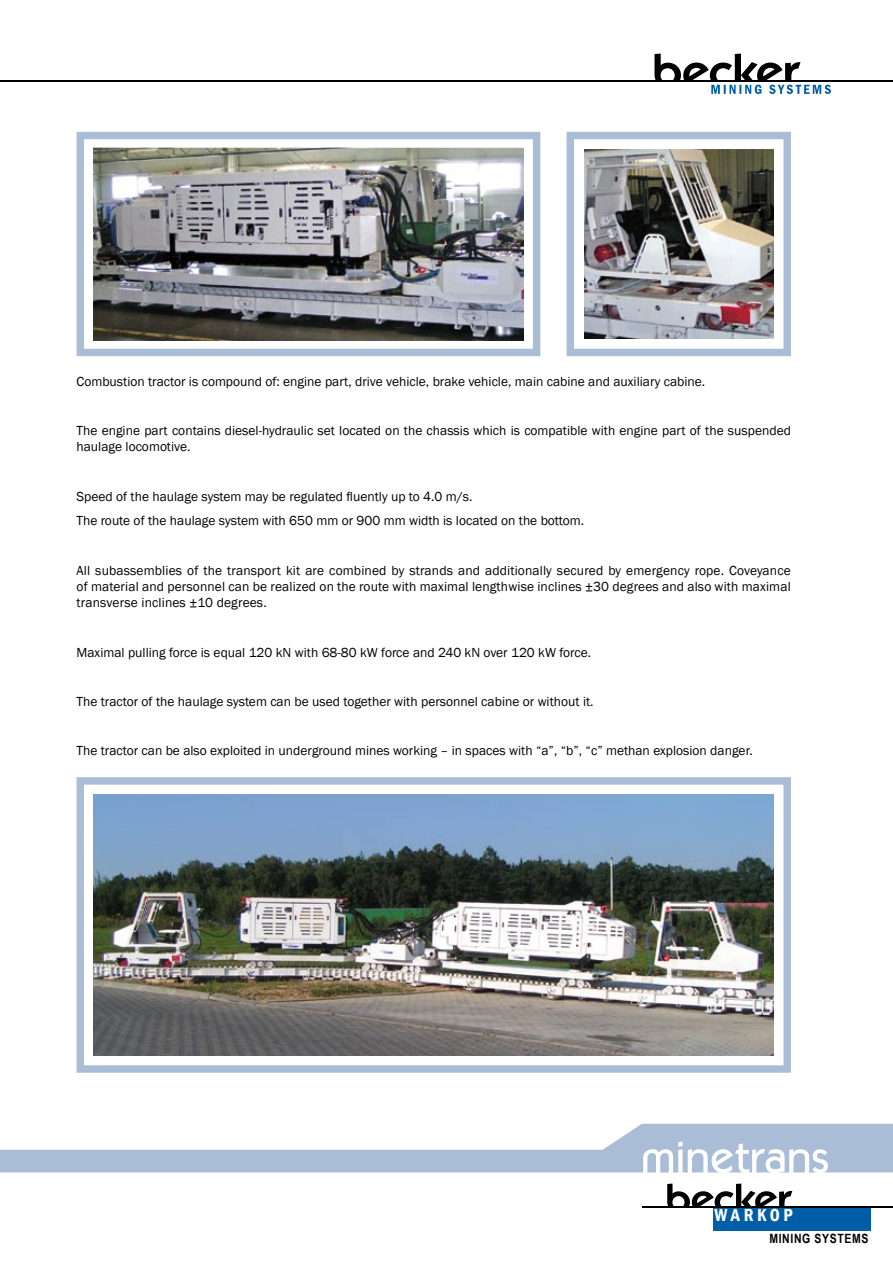
<style>
.page{position:relative;width:893px;height:1263px;background:#fff}
.page>*{position:absolute;margin:0;border:0;box-sizing:border-box;transform-origin:0 0}
.t1{font:600 condensed 18px "Franklin Gothic";letter-spacing:.2em;color:#fff}
.t2{font:13.5px/16.2px "Franklin Gothic";color:#000}
.t3{font:700 12.75px "Arial Narrow";letter-spacing:.05em;color:#000}
</style>
<div class="page">
<hr style="left:2px;top:81px;width:891px;height:1px;background:#000">
<svg style="left:654px;top:54px;width:177px;height:40px"></svg>
<div style="left:714px;top:1207px;width:157px;height:23px;background:#005ea8"></div>
<hr style="left:643px;top:1207px;width:250px;height:1px;background:#000">
<svg style="left:667px;top:1183px;width:125px;height:24px"></svg>
<svg style="left:0;top:1124px;width:893px;height:49px"></svg>
<div style="left:567px;top:132px;width:224px;height:224px;border:7px solid #aabdd7"></div>
<img style="left:584px;top:150px;width:189px;height:188px">
<div style="left:77px;top:132px;width:463px;height:224px;border:7px solid #aabdd7"></div>
<div style="left:77px;top:777px;width:714px;height:296px;border:7px solid #aabdd7"></div>
<img style="left:94px;top:147px;width:429px;height:194px">
<img style="left:94px;top:794px;width:680px;height:261px">
<p class="t2" style="left:77px;top:373px;width:630px">Combustion tractor is compound of: engine part, drive vehicle, brake vehicle, main cabine and auxiliary cabine.</p>
<p class="t2" style="left:77px;top:423px;width:716px">The engine part contains diesel-hydraulic set located on the chassis which is compatible with engine part of the suspended haulage locomotive.</p>
<p class="t2" style="left:77px;top:484px;width:509px;line-height:24.8px">Speed of the haulage system may be regulated fluently up to 4.0 m/s.<br>The route of the haulage system with 650 mm or 900 mm width is located on the bottom.</p>
<p class="t2" style="left:77px;top:562px;width:716px;text-align:justify">All subassemblies of the transport kit are combined by strands and additionally secured by emergency rope. Coveyance of material and personnel can be realized on the route with maximal lengthwise inclines ±30 degrees and also with maximal transverse inclines ±10 degrees.</p>
<p class="t2" style="left:77px;top:644px;width:516px">Maximal pulling force is equal 120 kN with 68-80 kW force and 240 kN over 120 kW force.</p>
<p class="t2" style="left:77px;top:694px;width:519px">The tractor of the haulage system can be used together with personnel cabine or without it.</p>
<p class="t2" style="left:77px;top:743px;width:678px">The tractor can be also exploited in underground mines working – in spaces with “a”, “b”, “c” methan explosion danger.</p>
<h1 class="t1" style="left:714px;top:1202px;width:80px">WARKOP</h1>
<p class="t3" style="left:769px;top:1229px;width:101px">MINING SYSTEMS</p>
</div>
